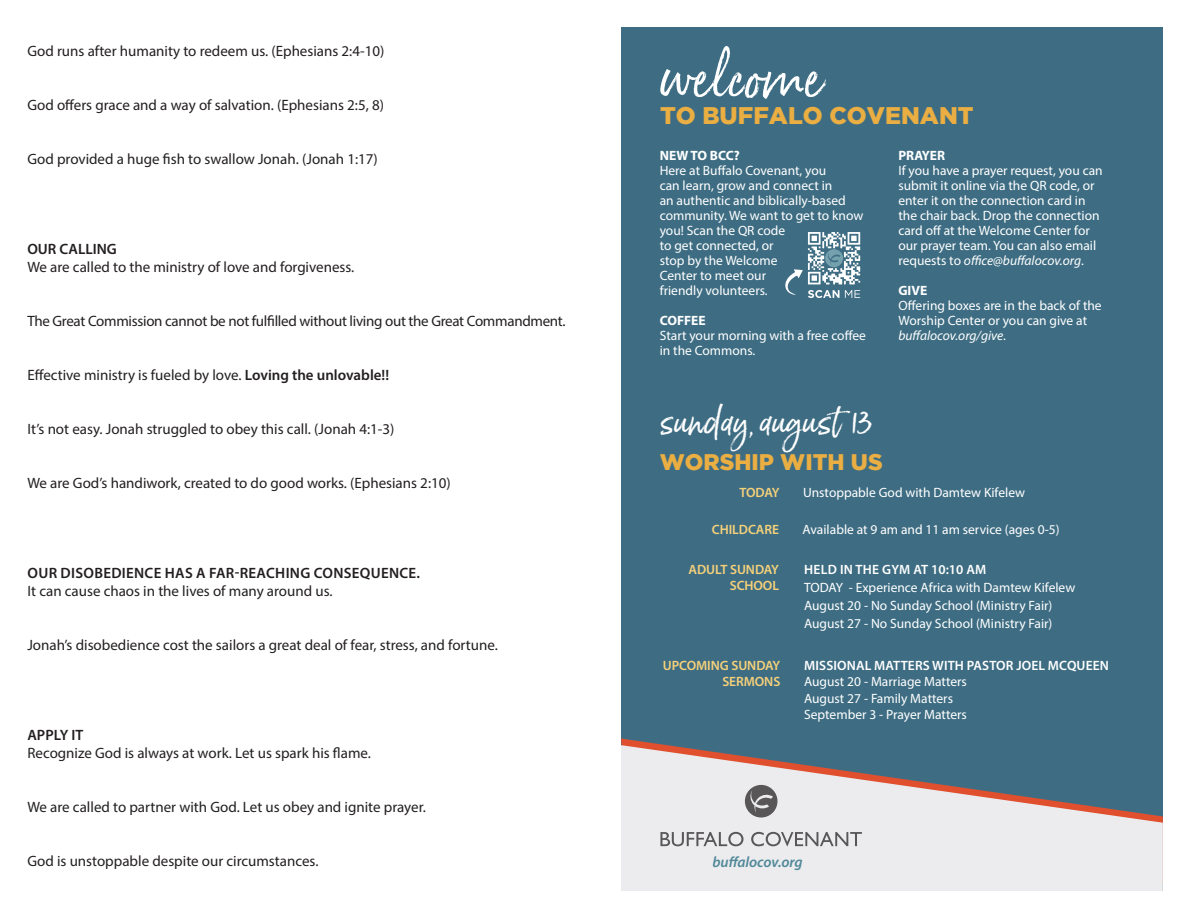
<style>
.page{position:relative;width:1188px;height:918px;background:#fff}
.page>*{position:absolute;margin:0;border:0;box-sizing:border-box;transform-origin:0 0}
.t1{font:54.3px "Born Ready";color:#fff}
.t2{font:36px "Born Ready";color:#fff}
.t3{font:900 24px "Gotham";color:#eaae42}
.t4{font:900 22.5px "Gotham";color:#eaae42}
.t5{font:15px "Myriad Pro";color:#231f20}
.t6{font:15px "Myriad Pro";letter-spacing:-.02em;color:#231f20}
.t7{font:600 15px "Myriad Pro";letter-spacing:.02em;color:#231f20}
.t8{font:italic 600 15px "Myriad Pro";letter-spacing:-.005em;color:#518899}
.t9{font:600 15px "Myriad Pro";color:#231f20}
.t10{font:13.5px/15px "Myriad Pro";color:#fff}
.t11{font:600 13.5px "Myriad Pro";letter-spacing:.01em;color:#fff}
.t12{font:600 13.5px "Myriad Pro";letter-spacing:-.005em;color:#f6d17a}
.t13{font:700 13.5px "Myriad Pro";color:#fff}
.s1{font-weight:600}
.s2{font-style:italic}
</style>
<div class="page">
<div style="left:621px;top:27px;width:542px;height:864px;background:#3e6d83"></div>
<svg style="left:621px;top:745px;width:542px;height:146px;fill:#ececee"></svg>
<svg style="left:660px;top:832px;width:83px;height:14px"></svg>
<svg style="left:751px;top:832px;width:111px;height:14px;background:#bab9bb"></svg>
<svg style="left:745px;top:785px;width:32px;height:33px"></svg>
<svg style="left:785px;top:232px;width:75px;height:66px"></svg>
<p class="t5" style="left:27px;top:42px;width:358px">God runs after humanity to redeem us. (Ephesians 2:4-10)</p>
<p class="t5" style="left:27px;top:96px;width:358px">God offers grace and a way of salvation. (Ephesians 2:5, 8)</p>
<p class="t5" style="left:27px;top:150px;width:352px">God provided a huge fish to swallow Jonah. (Jonah 1:17)</p>
<p class="t9" style="left:27px;top:240px;width:91px">OUR CALLING</p>
<p class="t5" style="left:27px;top:258px;width:328px">We are called to the ministry of love and forgiveness.</p>
<p class="t6" style="left:27px;top:312px;width:540px">The Great Commission cannot be not fulfilled without living out the Great Commandment.</p>
<p class="t5" style="left:27px;top:366px;width:363px">Effective ministry is fueled by love. <span class="s1">Loving the unlovable!!</span></p>
<p class="t5" style="left:27px;top:420px;width:369px">It’s not easy. Jonah struggled to obey this call. (Jonah 4:1-3)</p>
<p class="t5" style="left:27px;top:474px;width:425px">We are God’s handiwork, created to do good works. (Ephesians 2:10)</p>
<p class="t7" style="left:28px;top:564px;width:394px">OUR DISOBEDIENCE HAS A FAR-REACHING CONSEQUENCE.</p>
<p class="t5" style="left:27px;top:582px;width:307px">It can cause chaos in the lives of many around us.</p>
<p class="t5" style="left:27px;top:636px;width:472px">Jonah’s disobedience cost the sailors a great deal of fear, stress, and fortune.</p>
<p class="t7" style="left:27px;top:726px;width:57px">APPLY IT</p>
<p class="t5" style="left:27px;top:744px;width:345px">Recognize God is always at work. Let us spark his flame.</p>
<p class="t5" style="left:27px;top:798px;width:400px">We are called to partner with God. Let us obey and ignite prayer.</p>
<p class="t5" style="left:27px;top:852px;width:293px">God is unstoppable despite our circumstances.</p>
<p class="t1" style="left:660px;top:44px;width:165px">welcome</p>
<p class="t3" style="left:660px;top:102px;width:315px">TO BUFFALO COVENANT</p>
<p class="t13" style="left:660px;top:147px;width:82px">NEW TO BCC?</p>
<p class="t10" style="left:660px;top:163px;width:205px">Here at Buffalo Covenant, you<br>can learn, grow and connect in<br>an authentic and biblically-based community. We want to get to know you! Scan the QR code<br>to get connected, or<br>stop by the Welcome<br>Center to meet our<br>friendly volunteers.</p>
<p class="t13" style="left:660px;top:312px;width:47px">COFFEE</p>
<p class="t10" style="left:660px;top:328px;width:208px">Start your morning with a free coffee in the Commons.</p>
<p class="t13" style="left:898px;top:147px;width:48px">PRAYER</p>
<p class="t10" style="left:898px;top:163px;width:206px">If you have a prayer request, you can submit it online via the QR code, or enter it on the connection card in the chair back. Drop the connection card off at the Welcome Center for our prayer team. You can also email requests to <span class="s2">office@buffalocov.org</span>.</p>
<p class="t13" style="left:898px;top:282px;width:30px">GIVE</p>
<p class="t10" style="left:898px;top:298px;width:205px">Offering boxes are in the back of the<br>Worship Center or you can give at <span class="s2">buffalocov.org/give</span>.</p>
<p class="t2" style="left:660px;top:399px;width:214px">sunday, august 13</p>
<p class="t4" style="left:660px;top:449px;width:224px">WORSHIP WITH US</p>
<p class="t12" style="left:739px;top:484px;width:42px">TODAY</p>
<p class="t10" style="left:803px;top:485px;width:224px">Unstoppable God with Damtew Kifelew</p>
<p class="t12" style="left:712px;top:521px;width:69px">CHILDCARE</p>
<p class="t12" style="left:688px;top:561px;width:92px">ADULT SUNDAY</p>
<p class="t12" style="left:730px;top:577px;width:51px">SCHOOL</p>
<p class="t12" style="left:663px;top:657px;width:119px">UPCOMING SUNDAY</p>
<p class="t12" style="left:722px;top:673px;width:60px">SERMONS</p>
<p class="t10" style="left:803px;top:522px;width:259px">Available at 9 am and 11 am service (ages 0-5)</p>
<p class="t11" style="left:804px;top:561px;width:184px">HELD IN THE GYM AT 10:10 AM</p>
<p class="t10" style="left:804px;top:580px;width:273px">TODAY - Experience Africa with Damtew Kifelew</p>
<p class="t10" style="left:804px;top:598px;width:250px">August 20 - No Sunday School (Ministry Fair)</p>
<p class="t10" style="left:804px;top:616px;width:250px">August 27 - No Sunday School (Ministry Fair)</p>
<p class="t11" style="left:804px;top:657px;width:306px">MISSIONAL MATTERS WITH PASTOR JOEL MCQUEEN</p>
<p class="t10" style="left:804px;top:674px;width:164px">August 20 - Marriage Matters</p>
<p class="t10" style="left:804px;top:690px;width:150px">August 27 - Family Matters</p>
<p class="t10" style="left:804px;top:706px;width:164px">September 3 - Prayer Matters</p>
<p class="t8" style="left:712px;top:852px;width:92px">buffalocov.org</p>
</div>
